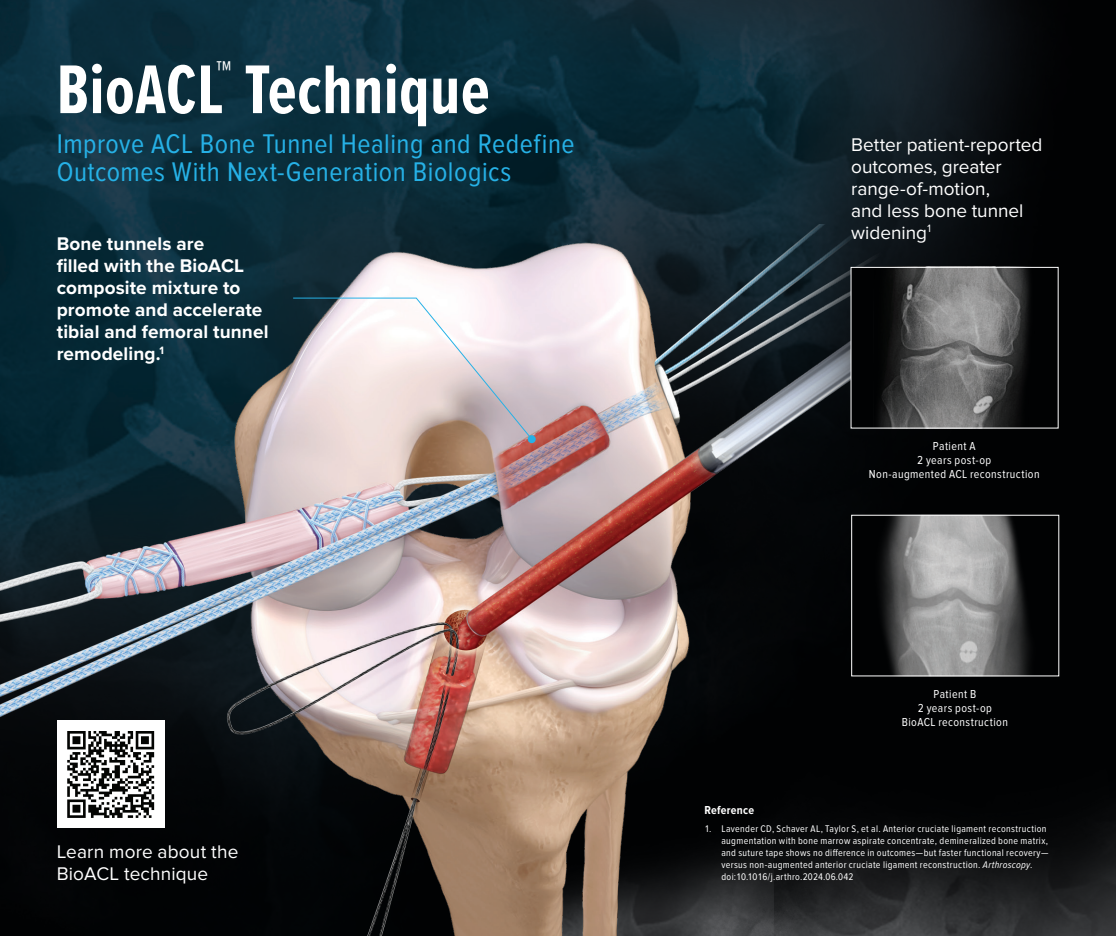
<style>
.page{position:relative;width:1116px;height:936px;background:#fff}
.page>*{position:absolute;margin:0;border:0;box-sizing:border-box;transform-origin:0 0}
.t1{font:700 71.4px "Proxima Nova Ex Cn";letter-spacing:.01em;color:#fff}
.t2{font:28px/28px "Proxima Nova Cond";letter-spacing:.02em;color:#26b1e6}
.t3{font:19px/22px "Proxima Nova";color:#fff}
.t4{font:700 19px/22px "Proxima Nova";letter-spacing:.005em;color:#fff}
.t5{font:12px/14px "Proxima Nova Cond";letter-spacing:.035em;color:#fff;text-align:center}
.t6{font:700 12px "Proxima Nova Cond";letter-spacing:.02em;color:#fff}
.t7{font:10px/12px "Proxima Nova Cond";letter-spacing:.035em;color:#fff}
.s1{font-style:italic}
</style>
<div class="page">
<img style="left:0;top:0;width:468px;height:225px">
<img style="left:468px;top:0;width:648px;height:936px">
<img style="left:0;top:225px;width:1049px;height:711px">
<div style="left:851px;top:267px;width:207px;height:161px;background:#010203"></div>
<img style="left:879px;top:269px;width:151px;height:158px">
<div style="left:851px;top:267px;width:208px;height:162px;border:1px solid #fff"></div>
<img style="left:853px;top:517px;width:200px;height:157px">
<div style="left:851px;top:515px;width:208px;height:161px;border:1px solid #fff"></div>
<div style="left:57px;top:720px;width:108px;height:108px;background:#fff"></div>
<svg style="left:67px;top:731px;width:87px;height:87px"></svg>
<svg style="left:292px;top:297px;width:241px;height:144px"></svg>
<div style="left:528px;top:435px;width:8px;height:8px;background:#26b1e6;border-radius:50%"></div>
<h1 class="t1" style="left:57px;top:38px;width:434px">BioACL<sup>™</sup> Technique</h1>
<h2 class="t2" style="left:57px;top:131px;width:519px">Improve ACL Bone Tunnel Healing and Redefine<br>Outcomes With Next-Generation Biologics</h2>
<h3 class="t4" style="left:57px;top:232px;width:213px">Bone tunnels are<br>filled with the BioACL composite mixture to promote and accelerate tibial and femoral tunnel remodeling.<sup>1</sup></h3>
<h3 class="t3" style="left:57px;top:841px;width:183px">Learn more about the<br>BioACL technique</h3>
<h3 class="t3" style="left:851px;top:134px;width:193px">Better patient-reported outcomes, greater range-of-motion,<br>and less bone tunnel widening<sup>1</sup></h3>
<p class="t5" style="left:869px;top:439px;width:172px">Patient A<br>2 years post-op<br>Non-augmented ACL reconstruction</p>
<p class="t5" style="left:902px;top:687px;width:108px">Patient B<br>2 years post-op<br>BioACL reconstruction</p>
<p class="t6" style="left:704px;top:803px;width:51px">Reference</p>
<p class="t7" style="left:721px;top:823px;width:329px;text-indent:-17px">1. Lavender CD, Schaver AL, Taylor S, et al. Anterior cruciate ligament reconstruction augmentation with bone marrow aspirate concentrate, demineralized bone matrix, and suture tape shows no difference in outcomes—but faster functional recovery— versus non-augmented anterior cruciate ligament reconstruction. <span class="s1">Arthroscopy</span>. doi:10.1016/j.arthro.2024.06.042</p>
</div>
